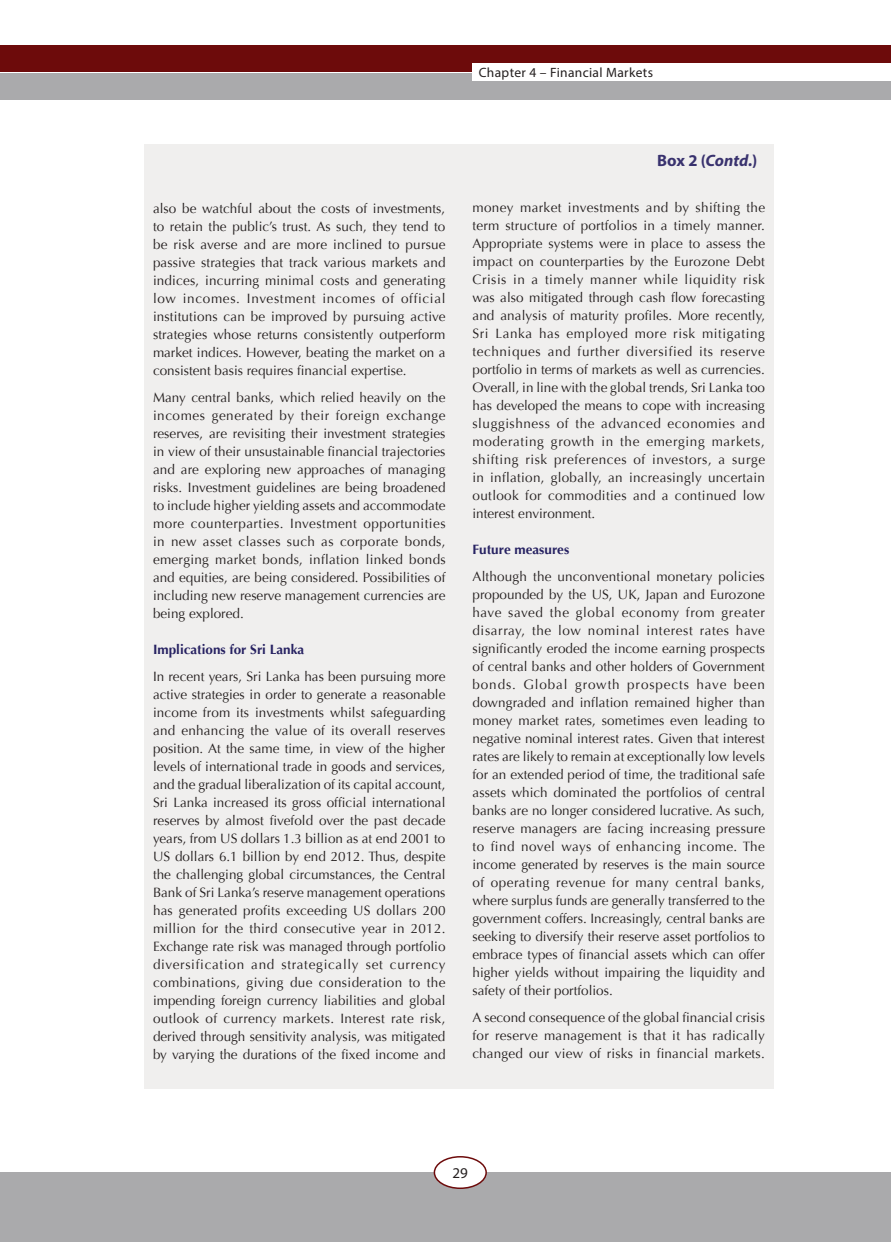
<style>
.page{position:relative;width:891px;height:1242px;background:#fff}
.page>*{position:absolute;margin:0;border:0;box-sizing:border-box;transform-origin:0 0}
.t1{font:700 16.5px "Myriad Pro";color:#39326e}
.t2{font:15px "Myriad Pro";color:#241f1f}
.t3{font:13.5px/18px "Optima";color:#241f1f;text-align:justify}
.t4{font:700 13.5px "Optima";color:#272262}
.t5{font:13.5px "Myriad Pro";letter-spacing:.025em;color:#241f1f}
.s1{font-style:italic}
</style>
<div class="page">
<div style="left:0;top:73px;width:891px;height:27px;background:#aaaaac"></div>
<div style="left:0;top:45px;width:891px;height:27px;background:#6d0b0b"></div>
<div style="left:473px;top:63px;width:418px;height:18px;background:#fff"></div>
<div style="left:0;top:1173px;width:891px;height:69px;background:#aaaaac"></div>
<div style="left:434px;top:1157px;width:52px;height:31px;background:#fff;border-radius:50%"></div>
<div style="left:434px;top:1156px;width:53px;height:33px;border:2px solid #6d0b0b;border-radius:50%"></div>
<div style="left:144px;top:144px;width:630px;height:945px;background:#f0efee"></div>
<p class="t5" style="left:479px;top:64px;width:176px">Chapter 4 – Financial Markets</p>
<p class="t3" style="left:153px;top:199px;width:294px">also be watchful about the costs of investments, to retain the public’s trust. As such, they tend to be risk averse and are more inclined to pursue passive strategies that track various markets and indices, incurring minimal costs and generating low incomes. Investment incomes of official institutions can be improved by pursuing active strategies whose returns consistently outperform market indices. However, beating the market on a consistent basis requires financial expertise.</p>
<p class="t3" style="left:153px;top:388px;width:294px">Many central banks, which relied heavily on the incomes generated by their foreign exchange reserves, are revisiting their investment strategies in view of their unsustainable financial trajectories and are exploring new approaches of managing risks. Investment guidelines are being broadened to include higher yielding assets and accommodate more counterparties. Investment opportunities in new asset classes such as corporate bonds, emerging market bonds, inflation linked bonds and equities, are being considered. Possibilities of including new reserve management currencies are being explored.</p>
<p class="t4" style="left:153px;top:641px;width:153px">Implications for Sri Lanka</p>
<p class="t3" style="left:153px;top:667px;width:294px">In recent years, Sri Lanka has been pursuing more active strategies in order to generate a reasonable income from its investments whilst safeguarding and enhancing the value of its overall reserves position. At the same time, in view of the higher levels of international trade in goods and services, and the gradual liberalization of its capital account, Sri Lanka increased its gross official international reserves by almost fivefold over the past decade years, from US dollars 1.3 billion as at end 2001 to US dollars 6.1 billion by end 2012. Thus, despite the challenging global circumstances, the Central Bank of Sri Lanka’s reserve management operations has generated profits exceeding US dollars 200 million for the third consecutive year in 2012.<br>Exchange rate risk was managed through portfolio diversification and strategically set currency combinations, giving due consideration to the impending foreign currency liabilities and global outlook of currency markets. Interest rate risk, derived through sensitivity analysis, was mitigated by varying the durations of the fixed income and</p>
<p class="t1" style="left:657px;top:150px;width:102px">Box 2 (<span class="s1">Contd.</span>)</p>
<p class="t3" style="left:472px;top:199px;width:294px">money market investments and by shifting the term structure of portfolios in a timely manner.<br>Appropriate systems were in place to assess the impact on counterparties by the Eurozone Debt Crisis in a timely manner while liquidity risk was also mitigated through cash flow forecasting and analysis of maturity profiles. More recently, Sri Lanka has employed more risk mitigating techniques and further diversified its reserve portfolio in terms of markets as well as currencies.<br>Overall, in line with the global trends, Sri Lanka too has developed the means to cope with increasing sluggishness of the advanced economies and moderating growth in the emerging markets, shifting risk preferences of investors, a surge in inflation, globally, an increasingly uncertain outlook for commodities and a continued low interest environment.</p>
<p class="t4" style="left:472px;top:541px;width:98px">Future measures</p>
<p class="t3" style="left:472px;top:568px;width:294px">Although the unconventional monetary policies propounded by the US, UK, Japan and Eurozone have saved the global economy from greater disarray, the low nominal interest rates have significantly eroded the income earning prospects of central banks and other holders of Government bonds. Global growth prospects have been downgraded and inflation remained higher than money market rates, sometimes even leading to negative nominal interest rates. Given that interest rates are likely to remain at exceptionally low levels for an extended period of time, the traditional safe assets which dominated the portfolios of central banks are no longer considered lucrative. As such, reserve managers are facing increasing pressure to find novel ways of enhancing income. The income generated by reserves is the main source of operating revenue for many central banks, where surplus funds are generally transferred to the government coffers. Increasingly, central banks are seeking to diversify their reserve asset portfolios to embrace types of financial assets which can offer higher yields without impairing the liquidity and safety of their portfolios.</p>
<p class="t3" style="left:472px;top:1009px;width:294px">A second consequence of the global financial crisis for reserve management is that it has radically changed our view of risks in financial markets.</p>
<p class="t2" style="left:453px;top:1164px;width:17px">29</p>
</div>
